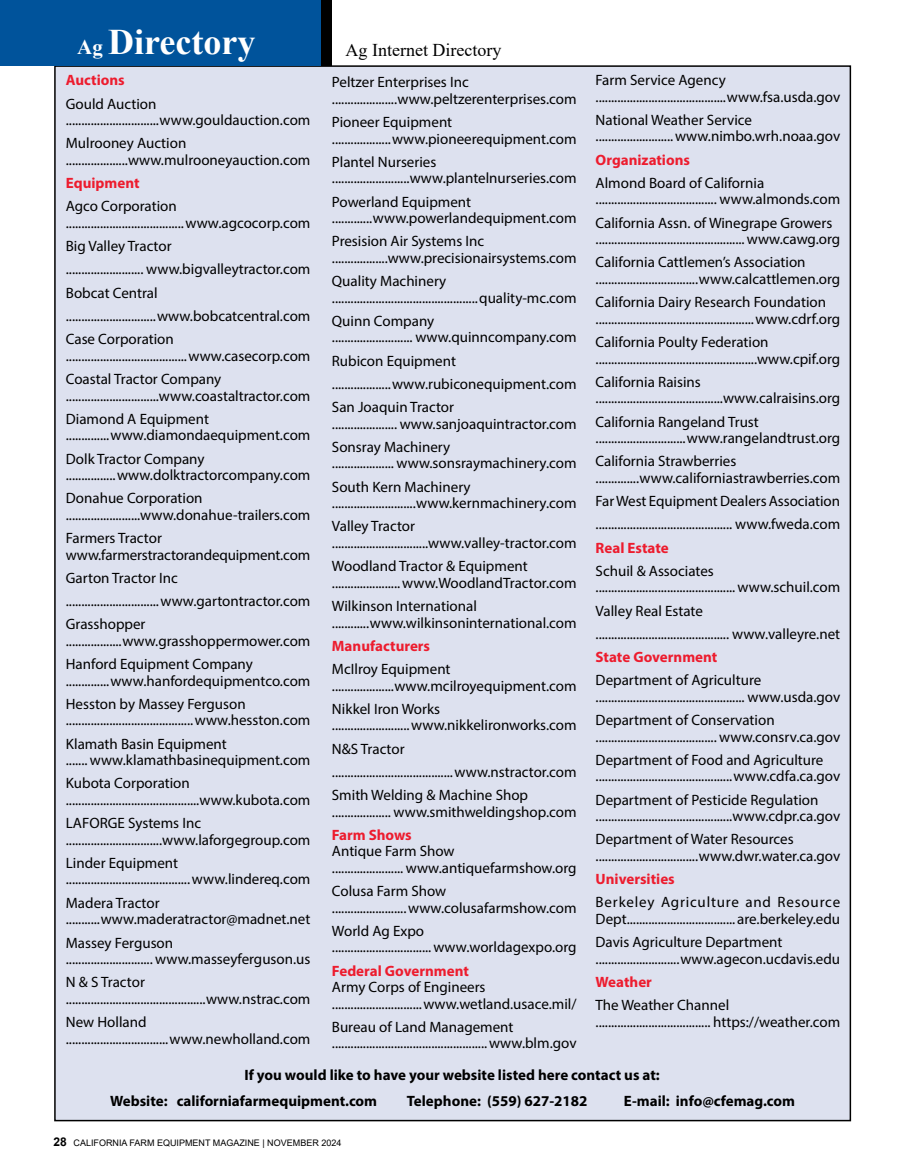
<style>
.page{position:relative;width:905px;height:1175px;background:#fff}
.page>*{position:absolute;margin:0;border:0;box-sizing:border-box;transform-origin:0 0}
.t1{font:700 36px "Times New Roman";color:#fff}
.t2{font:18px "Times New Roman";color:#000}
.t3{font:15px/16.5px "Myriad Pro";color:#000}
.t4{font:700 15px/26px "Myriad Pro";color:#000}
.t5{font:700 15px "Myriad Pro";color:#ed1c2e}
.t6{font:15px/16.5px "Myriad Pro";letter-spacing:.055em;color:#000}
.t7{font:9px "Arial";color:#000}
.s1{font-size:21px}
.s2{font-weight:700;font-size:12px}
</style>
<div class="page">
<div style="left:55px;top:66px;width:795px;height:1054px;background:#dde1ef"></div>
<div style="left:0;top:0;width:321px;height:65px;background:#00539b"></div>
<div style="left:321px;top:0;width:10px;height:65px;background:#000"></div>
<h1 class="t1" style="left:77px;top:16px;width:180px"><span class="s1">Ag</span> Directory</h1>
<p class="t5" style="left:66px;top:71px;width:60px">Auctions</p>
<p class="t3" style="left:66px;top:95px;width:246px">Gould Auction ..............................www.gouldauction.com</p>
<p class="t3" style="left:66px;top:135px;width:246px">Mulrooney Auction ....................www.mulrooneyauction.com</p>
<p class="t5" style="left:66px;top:173px;width:75px">Equipment</p>
<p class="t3" style="left:66px;top:198px;width:246px">Agco Corporation ......................................www.agcocorp.com</p>
<p class="t3" style="left:66px;top:234px;width:246px;line-height:23.2px">Big Valley Tractor<br>......................... www.bigvalleytractor.com Bobcat Central .............................www.bobcatcentral.com Case Corporation</p>
<p class="t3" style="left:66px;top:344px;width:246px;line-height:23.2px">.......................................www.casecorp.com<br>Coastal Tractor Company</p>
<p class="t3" style="left:66px;top:383px;width:246px;line-height:23.2px">..............................www.coastaltractor.com<br>Diamond A Equipment</p>
<p class="t3" style="left:66px;top:423px;width:246px;line-height:23.2px">..............www.diamondaequipment.com<br>Dolk Tractor Company</p>
<p class="t3" style="left:66px;top:463px;width:246px;line-height:23.2px">................www.dolktractorcompany.com<br>Donahue Corporation</p>
<p class="t3" style="left:66px;top:503px;width:246px;line-height:23.2px">........................www.donahue-trailers.com<br>Farmers Tractor</p>
<p class="t3" style="left:66px;top:542px;width:246px;line-height:23.2px">www.farmerstractorandequipment.com Garton Tractor Inc ..............................www.gartontractor.com Grasshopper</p>
<p class="t3" style="left:66px;top:629px;width:246px;line-height:23.2px">..................www.grasshoppermower.com<br>Hanford Equipment Company</p>
<p class="t3" style="left:66px;top:668px;width:246px;line-height:23.2px">..............www.hanfordequipmentco.com<br>Hesston by Massey Ferguson</p>
<p class="t3" style="left:66px;top:708px;width:246px;line-height:23.2px">.........................................www.hesston.com<br>Klamath Basin Equipment</p>
<p class="t3" style="left:66px;top:748px;width:246px;line-height:23.2px">....... www.klamathbasinequipment.com<br>Kubota Corporation</p>
<p class="t3" style="left:66px;top:788px;width:246px;line-height:23.2px">...........................................www.kubota.com<br>LAFORGE Systems Inc</p>
<p class="t3" style="left:66px;top:827px;width:246px;line-height:23.2px">...............................www.laforgegroup.com<br>Linder Equipment</p>
<p class="t3" style="left:66px;top:867px;width:246px;line-height:23.2px">........................................www.lindereq.com<br>Madera Tractor</p>
<p class="t3" style="left:66px;top:907px;width:246px;line-height:23.2px">...........www.maderatractor@madnet.net<br>Massey Ferguson</p>
<p class="t3" style="left:66px;top:947px;width:246px;line-height:23.2px">............................ www.masseyferguson.us<br>N &amp; S Tractor</p>
<p class="t3" style="left:66px;top:986px;width:246px;line-height:23.2px">.............................................www.nstrac.com<br>New Holland</p>
<p class="t3" style="left:66px;top:1030px;width:246px">.................................www.newholland.com</p>
<p class="t2" style="left:345px;top:38px;width:157px">Ag Internet Directory</p>
<p class="t3" style="left:332px;top:74px;width:246px">Peltzer Enterprises Inc .....................www.peltzerenterprises.com</p>
<p class="t3" style="left:332px;top:114px;width:246px">Pioneer Equipment ...................www.pioneerequipment.com</p>
<p class="t3" style="left:332px;top:153px;width:246px">Plantel Nurseries .........................www.plantelnurseries.com</p>
<p class="t3" style="left:332px;top:193px;width:246px">Powerland Equipment .............www.powerlandequipment.com</p>
<p class="t3" style="left:332px;top:233px;width:246px">Presision Air Systems Inc ..................www.precisionairsystems.com</p>
<p class="t3" style="left:332px;top:273px;width:246px">Quality Machinery ...............................................quality-mc.com</p>
<p class="t3" style="left:332px;top:312px;width:246px">Quinn Company<br>.......................... www.quinncompany.com</p>
<p class="t3" style="left:332px;top:349px;width:246px;line-height:23.2px">Rubicon Equipment ...................www.rubiconequipment.com<br>San Joaquin Tractor</p>
<p class="t3" style="left:332px;top:412px;width:246px;line-height:23.2px">..................... www.sanjoaquintractor.com<br>Sonsray Machinery</p>
<p class="t3" style="left:332px;top:451px;width:246px;line-height:23.2px">.................... www.sonsraymachinery.com<br>South Kern Machinery</p>
<p class="t3" style="left:332px;top:491px;width:246px;line-height:23.2px">...........................www.kernmachinery.com<br>Valley Tractor</p>
<p class="t3" style="left:332px;top:531px;width:246px;line-height:23.2px">...............................www.valley-tractor.com<br>Woodland Tractor &amp; Equipment</p>
<p class="t3" style="left:332px;top:571px;width:246px;line-height:23.2px">......................www.WoodlandTractor.com<br>Wilkinson International</p>
<p class="t3" style="left:332px;top:614px;width:246px">............www.wilkinsoninternational.com</p>
<p class="t5" style="left:332px;top:636px;width:100px">Manufacturers</p>
<p class="t3" style="left:332px;top:660px;width:246px">McIlroy Equipment ....................www.mcilroyequipment.com</p>
<p class="t3" style="left:332px;top:700px;width:246px">Nikkel Iron Works .........................www.nikkelironworks.com</p>
<p class="t3" style="left:332px;top:736px;width:246px;line-height:23.2px">N&amp;S Tractor .......................................www.nstractor.com<br>Smith Welding &amp; Machine Shop</p>
<p class="t3" style="left:332px;top:803px;width:246px">................... www.smithweldingshop.com</p>
<p class="t5" style="left:332px;top:825px;width:81px">Farm Shows</p>
<p class="t3" style="left:332px;top:843px;width:246px">Antique Farm Show<br>....................... www.antiquefarmshow.org</p>
<p class="t3" style="left:332px;top:882px;width:246px">Colusa Farm Show ........................www.colusafarmshow.com</p>
<p class="t3" style="left:332px;top:922px;width:246px">World Ag Expo ................................www.worldagexpo.org</p>
<p class="t5" style="left:332px;top:960px;width:138px">Federal Government</p>
<p class="t3" style="left:332px;top:978px;width:246px">Army Corps of Engineers .............................www.wetland.usace.mil/</p>
<p class="t3" style="left:332px;top:1018px;width:246px">Bureau of Land Management ..................................................www.blm.gov</p>
<p class="t3" style="left:595px;top:72px;width:246px">Farm Service Agency ..........................................www.fsa.usda.gov</p>
<p class="t3" style="left:595px;top:111px;width:246px">National Weather Service .........................www.nimbo.wrh.noaa.gov</p>
<p class="t5" style="left:595px;top:150px;width:96px">Organizations</p>
<p class="t3" style="left:595px;top:174px;width:246px">Almond Board of California ....................................... www.almonds.com</p>
<p class="t3" style="left:595px;top:214px;width:246px">California Assn. of Winegrape Growers ................................................www.cawg.org</p>
<p class="t3" style="left:595px;top:254px;width:246px">California Cattlemen’s Association .................................www.calcattlemen.org</p>
<p class="t3" style="left:595px;top:294px;width:246px">California Dairy Research Foundation ...................................................www.cdrf.org</p>
<p class="t3" style="left:595px;top:333px;width:246px">California Poulty Federation ....................................................www.cpif.org</p>
<p class="t3" style="left:595px;top:373px;width:246px">California Raisins .........................................www.calraisins.org</p>
<p class="t3" style="left:595px;top:413px;width:246px">California Rangeland Trust .............................www.rangelandtrust.org</p>
<p class="t3" style="left:595px;top:453px;width:246px">California Strawberries ..............www.californiastrawberries.com</p>
<p class="t3" style="left:595px;top:489px;width:246px;line-height:23.2px">Far West Equipment Dealers Association ............................................ www.fweda.com</p>
<p class="t5" style="left:595px;top:538px;width:75px">Real Estate</p>
<p class="t3" style="left:595px;top:562px;width:246px">Schuil &amp; Associates .............................................www.schuil.com</p>
<p class="t3" style="left:595px;top:598px;width:246px;line-height:23.2px">Valley Real Estate ........................................... www.valleyre.net</p>
<p class="t5" style="left:595px;top:647px;width:123px">State Government</p>
<p class="t3" style="left:595px;top:672px;width:246px">Department of Agriculture ................................................ www.usda.gov</p>
<p class="t3" style="left:595px;top:711px;width:246px">Department of Conservation ....................................... www.consrv.ca.gov</p>
<p class="t3" style="left:595px;top:751px;width:246px">Department of Food and Agriculture ............................................www.cdfa.ca.gov</p>
<p class="t3" style="left:595px;top:791px;width:246px">Department of Pesticide Regulation ............................................www.cdpr.ca.gov</p>
<p class="t3" style="left:595px;top:831px;width:246px">Department of Water Resources .................................www.dwr.water.ca.gov</p>
<p class="t5" style="left:595px;top:869px;width:81px">Universities</p>
<p class="t6" style="left:595px;top:894px;width:246px">Berkeley Agriculture and Resource<br>Dept................................... are.berkeley.edu</p>
<p class="t3" style="left:595px;top:933px;width:246px">Davis Agriculture Department ...........................www.agecon.ucdavis.edu</p>
<p class="t5" style="left:595px;top:972px;width:58px">Weather</p>
<p class="t3" style="left:595px;top:996px;width:246px">The Weather Channel ..................................... https://weather.com</p>
<p class="t4" style="left:110px;top:1061px;width:551px;text-indent:134px">If you would like to have your website listed here contact us at:<br>Website: californiafarmequipment.com</p>
<p class="t4" style="left:407px;top:1087px;width:182px">Telephone: (559) 627-2182</p>
<p class="t4" style="left:624px;top:1087px;width:173px">E-mail: info@cfemag.com</p>
<p class="t7" style="left:53px;top:1136px;width:289px"><span class="s2">28</span> CALIFORNIA FARM EQUIPMENT MAGAZINE | NOVEMBER 2024</p>
</div>
